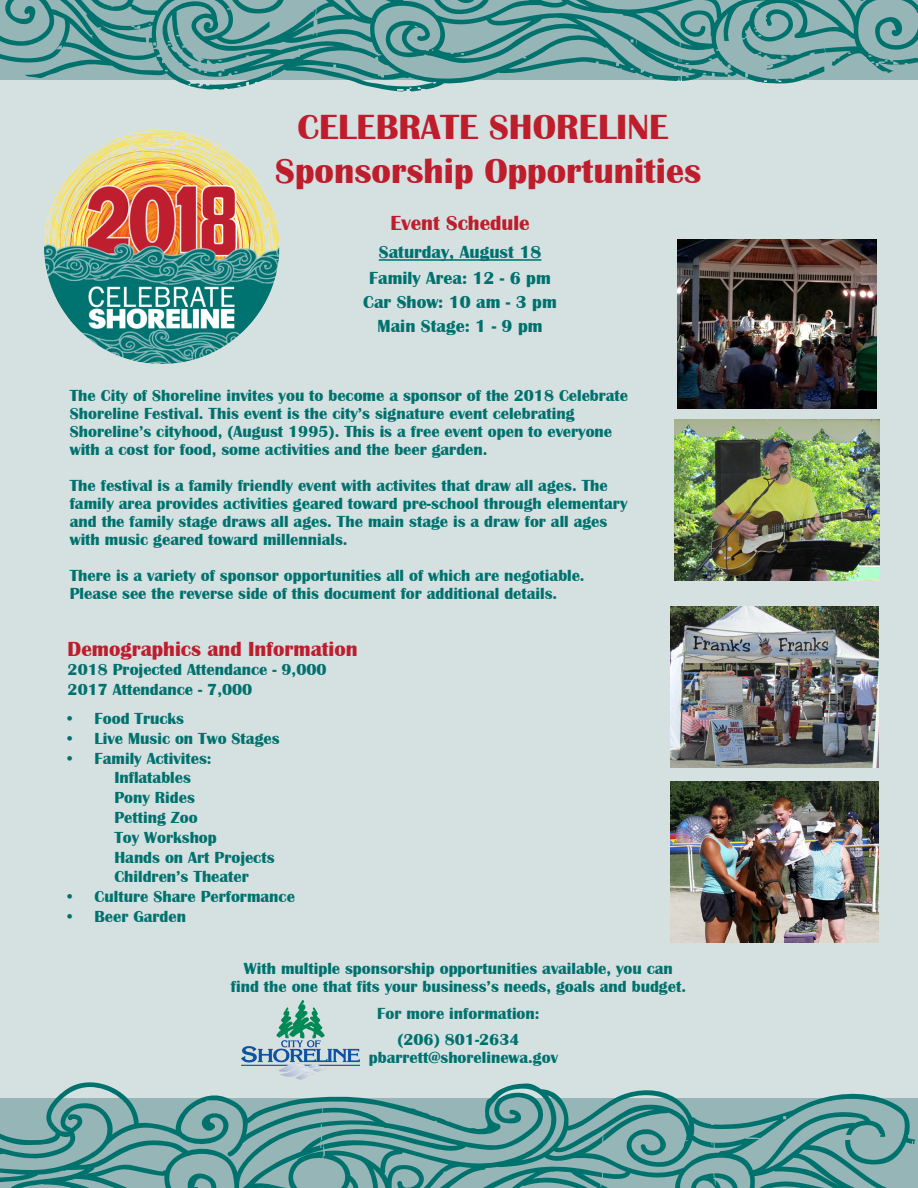
<style>
.page{position:relative;width:918px;height:1188px;background:#fff}
.page>*{position:absolute;margin:0;border:0;box-sizing:border-box;transform-origin:0 0}
.t1{font:700 36px "Britannic";color:#be1d2c}
.t2{font:700 21px "Britannic";color:#be1d2c}
.t3{font:700 18px/25.5px "Britannic";color:#00726e;text-align:center}
.t4{font:700 16.5px/18px "Britannic";color:#00726e}
</style>
<div class="page">
<div style="left:0;top:64px;width:918px;height:1048px;background:#d5e0e1"></div>
<svg style="left:0;top:1082px;width:918px;height:106px;background:#74a8a8"></svg>
<svg style="left:0;top:0;width:918px;height:92px;background:#71a6a6"></svg>
<hr style="left:379px;top:259px;width:162px;height:2px;background:#00726e">
<img style="left:242px;top:1000px;width:117px;height:79px">
<img style="left:670px;top:781px;width:208px;height:162px">
<img style="left:678px;top:239px;width:198px;height:169px">
<img style="left:670px;top:606px;width:208px;height:162px">
<img style="left:675px;top:419px;width:204px;height:162px">
<img style="left:44px;top:129px;width:236px;height:235px">
<p class="t1" style="left:298px;top:107px;width:372px">CELEBRATE SHORELINE</p>
<p class="t1" style="left:275px;top:150px;width:427px">Sponsorship Opportunities</p>
<p class="t2" style="left:390px;top:211px;width:141px">Event Schedule</p>
<p class="t3" style="left:369px;top:240px;width:183px">Saturday, August 18<br>Family Area: 12 - 6 pm</p>
<p class="t3" style="left:363px;top:289px;width:195px">Car Show: 10 am - 3 pm</p>
<p class="t3" style="left:378px;top:313px;width:167px">Main Stage: 1 - 9 pm</p>
<p class="t4" style="left:70px;top:386px;width:560px">The City of Shoreline invites you to become a sponsor of the 2018 Celebrate<br>Shoreline Festival. This event is the city’s signature event celebrating</p>
<p class="t4" style="left:70px;top:422px;width:544px">Shoreline’s cityhood, (August 1995). This is a free event open to everyone with a cost for food, some activities and the beer garden.</p>
<p class="t4" style="left:70px;top:476px;width:559px">The festival is a family friendly event with activites that draw all ages. The family area provides activities geared toward pre-school through elementary and the family stage draws all ages. The main stage is a draw for all ages with music geared toward millennials.</p>
<p class="t4" style="left:70px;top:566px;width:516px">There is a variety of sponsor opportunities all of which are negotiable.<br>Please see the reverse side of this document for additional details.</p>
<p class="t2" style="left:68px;top:637px;width:292px">Demographics and Information</p>
<p class="t4" style="left:68px;top:661px;width:260px">2018 Projected Attendance - 9,000</p>
<p class="t4" style="left:68px;top:681px;width:186px">2017 Attendance - 7,000</p>
<p class="t4" style="left:68px;top:710px;width:118px">• Food Trucks</p>
<p class="t4" style="left:68px;top:730px;width:214px">• Live Music on Two Stages</p>
<p class="t4" style="left:114px;top:748px;width:162px;line-height:19.8px;text-indent:-47px">• Family Activites:<br>Inflatables<br>Pony Rides<br>Petting Zoo<br>Toy Workshop<br>Hands on Art Projects<br>Children’s Theater</p>
<p class="t4" style="left:68px;top:888px;width:229px">• Culture Share Performance</p>
<p class="t4" style="left:68px;top:908px;width:120px">• Beer Garden</p>
<p class="t4" style="left:231px;top:960px;width:457px;text-align:center">With multiple sponsorship opportunities available, you can find the one that fits your business’s needs, goals and budget.</p>
<p class="t4" style="left:377px;top:1005px;width:164px">For more information:</p>
<p class="t4" style="left:397px;top:1031px;width:124px">(206) 801-2634</p>
<p class="t4" style="left:369px;top:1049px;width:191px">pbarrett@shorelinewa.gov</p>
</div>
